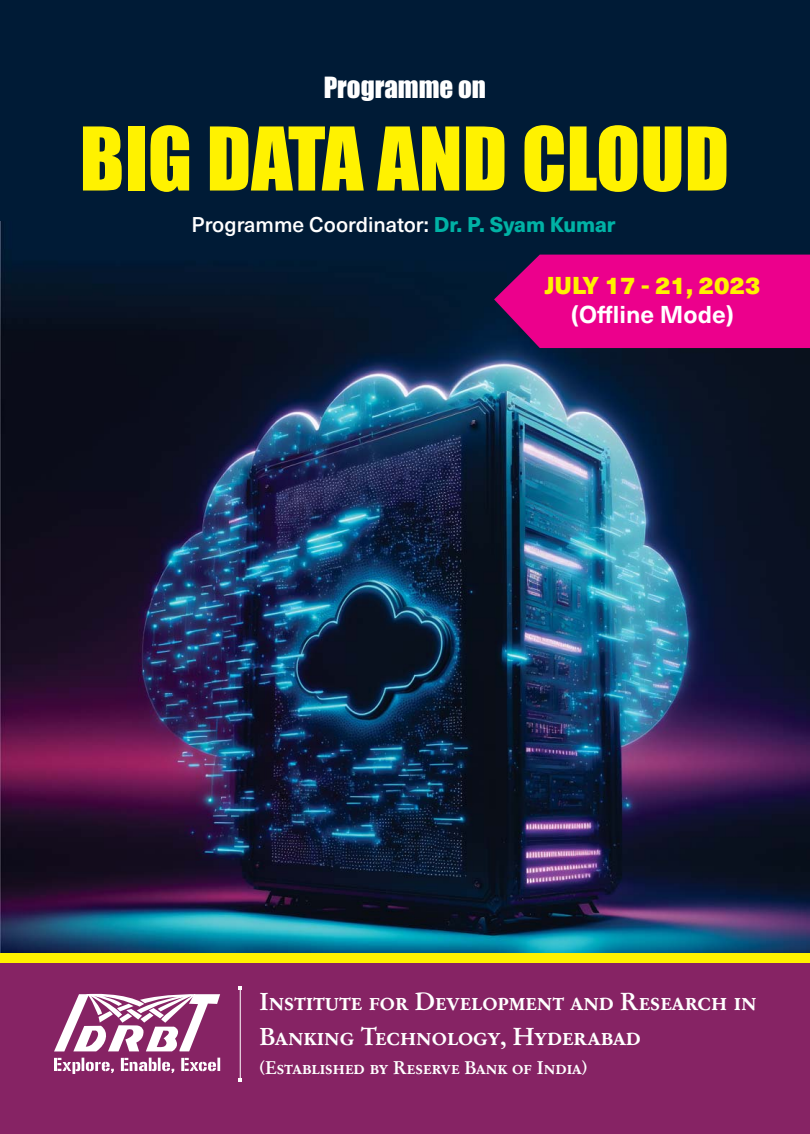
<style>
.page{position:relative;width:810px;height:1134px;background:#001b36}
.page>*{position:absolute;margin:0;border:0;box-sizing:border-box;transform-origin:0 0}
.t1{font:81px "Impact";color:#fff200}
.t2{font:27px "Impact";color:#fff}
.t3{font:500 25.65px/35.4px "Garamond No 2 SCTOT";color:#fff}
.t4{font:900 24px "Neue Haas Unica";color:#fff200}
.t5{font:700 24px "Neue Haas Unica";color:#fff}
.t6{font:500 21px "Neue Haas Unica";color:#fff}
.t7{font:500 19.2px "Garamond No 2 SCTOT";color:#fff}
.s1{font-weight:800;color:#00b2a5}
</style>
<div class="page">
<img style="left:0;top:222px;width:810px;height:731px">
<div style="left:0;top:962px;width:810px;height:172px;background:#862364"></div>
<hr style="left:240px;top:988px;width:1px;height:92px;background:#fff">
<svg style="left:54px;top:993px;width:166px;height:58px"></svg>
<svg style="left:54px;top:1058px;width:166px;height:16px"></svg>
<svg style="left:494px;top:255px;width:316px;height:93px;background:#da0285"></svg>
<div style="left:0;top:953px;width:810px;height:9px;background:#fff200"></div>
<p class="t2" style="left:324px;top:78px;width:164px">Programme on</p>
<h1 class="t1" style="left:80px;top:133px;width:651px">BIG DATA AND CLOUD</h1>
<p class="t6" style="left:192px;top:217px;width:426px">Programme Coordinator: <span class="s1">Dr. P. Syam Kumar</span></p>
<p class="t4" style="left:544px;top:277px;width:218px">JULY 17 - 21, 2023</p>
<p class="t5" style="left:571px;top:305px;width:164px">(O-ine Mode)</p>
<p class="t3" style="left:260px;top:984px;width:499px">Institute for Development and Research in<br>Banking Technology, Hyderabad</p>
<p class="t7" style="left:260px;top:1056px;width:329px">(Established by Reserve Bank of India)</p>
</div>
